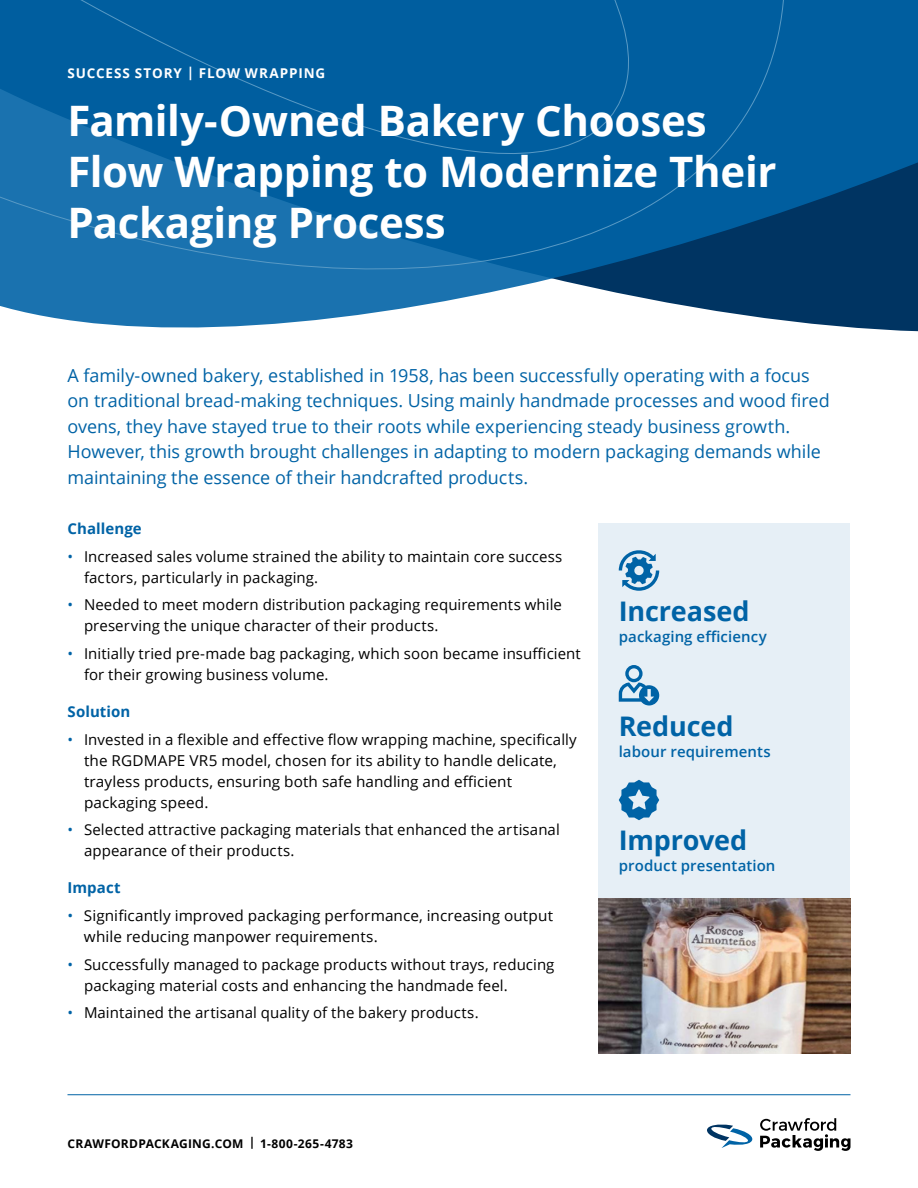
<style>
.page{position:relative;width:918px;height:1188px;background:#fff}
.page>*{position:absolute;margin:0;border:0;box-sizing:border-box;transform-origin:0 0}
.t1{font:700 42px/51px "Open Sans";letter-spacing:-.01em;color:#fff}
.t2{font:700 27px "Open Sans";letter-spacing:-.005em;color:#0063a6}
.t3{font:18px/25.5px "Open Sans";letter-spacing:-.005em;color:#0063a6}
.t4{font:15px/21px "Open Sans";letter-spacing:.005em;color:#000}
.t5{font:600 15px "Open Sans";letter-spacing:.005em;color:#0063a6}
.t6{font:700 15px "Open Sans";letter-spacing:.005em;color:#0063a6}
.t7{font:700 13.5px "Open Sans";letter-spacing:.06em;color:#fff}
.t8{font:700 12px "Open Sans";letter-spacing:.02em;color:#000}
.s1{color:#0063a6}
</style>
<div class="page">
<hr style="left:68px;top:1094px;width:782px;height:1px;background:#0063a6">
<svg style="left:707px;top:1124px;width:46px;height:24px"></svg>
<svg style="left:760px;top:1118px;width:90px;height:33px"></svg>
<svg style="left:828px;top:0;width:90px;height:329px;background:#004b83"></svg>
<svg style="left:0;top:0;width:828px;height:328px;background:#1468a4"></svg>
<div style="left:598px;top:523px;width:252px;height:375px;background:#e6eff6"></div>
<svg style="left:619px;top:550px;width:40px;height:41px"></svg>
<svg style="left:619px;top:665px;width:40px;height:41px"></svg>
<svg style="left:619px;top:780px;width:40px;height:40px"></svg>
<img style="left:598px;top:898px;width:252px;height:156px">
<p class="t7" style="left:68px;top:63px;width:259px">SUCCESS STORY | FLOW WRAPPING</p>
<h1 class="t1" style="left:68px;top:94px;width:710px">Family-Owned Bakery Chooses<br>Flow Wrapping to Modernize Their<br>Packaging Process</h1>
<p class="t3" style="left:68px;top:362px;width:764px">A family-owned bakery, established in 1958, has been successfully operating with a focus on traditional bread-making techniques. Using mainly handmade processes and wood fired ovens, they have stayed true to their roots while experiencing steady business growth.<br>However, this growth brought challenges in adapting to modern packaging demands while maintaining the essence of their handcrafted products.</p>
<p class="t6" style="left:68px;top:518px;width:76px">Challenge</p>
<p class="t4" style="left:84px;top:545px;width:480px;text-indent:-16px"><span class="s1">•</span> Increased sales volume strained the ability to maintain core success factors, particularly in packaging.</p>
<p class="t4" style="left:84px;top:594px;width:480px;text-indent:-16px"><span class="s1">•</span> Needed to meet modern distribution packaging requirements while preserving the unique character of their products.</p>
<p class="t4" style="left:84px;top:643px;width:498px;text-indent:-16px"><span class="s1">•</span> Initially tried pre-made bag packaging, which soon became insufficient for their growing business volume.</p>
<p class="t6" style="left:68px;top:701px;width:64px">Solution</p>
<p class="t4" style="left:84px;top:728px;width:494px;text-indent:-16px"><span class="s1">•</span> Invested in a flexible and effective flow wrapping machine, specifically the RGDMAPE VR5 model, chosen for its ability to handle delicate, trayless products, ensuring both safe handling and efficient packaging speed.</p>
<p class="t4" style="left:84px;top:819px;width:477px;text-indent:-16px"><span class="s1">•</span> Selected attractive packaging materials that enhanced the artisanal appearance of their products.</p>
<p class="t6" style="left:68px;top:877px;width:55px">Impact</p>
<p class="t4" style="left:84px;top:905px;width:471px;text-indent:-16px"><span class="s1">•</span> Significantly improved packaging performance, increasing output while reducing manpower requirements.</p>
<p class="t4" style="left:84px;top:953px;width:472px;text-indent:-16px"><span class="s1">•</span> Successfully managed to package products without trays, reducing packaging material costs and enhancing the handmade feel.</p>
<p class="t4" style="left:68px;top:1002px;width:413px"><span class="s1">•</span> Maintained the artisanal quality of the bakery products.</p>
<h2 class="t2" style="left:619px;top:592px;width:132px">Increased</h2>
<p class="t5" style="left:619px;top:626px;width:150px">packaging efficiency</p>
<h2 class="t2" style="left:619px;top:707px;width:116px">Reduced</h2>
<p class="t5" style="left:619px;top:741px;width:153px">labour requirements</p>
<h2 class="t2" style="left:619px;top:821px;width:130px">Improved</h2>
<p class="t5" style="left:619px;top:856px;width:158px">product presentation</p>
<p class="t8" style="left:68px;top:1135px;width:287px">CRAWFORDPACKAGING.COM | 1-800-265-4783</p>
</div>
